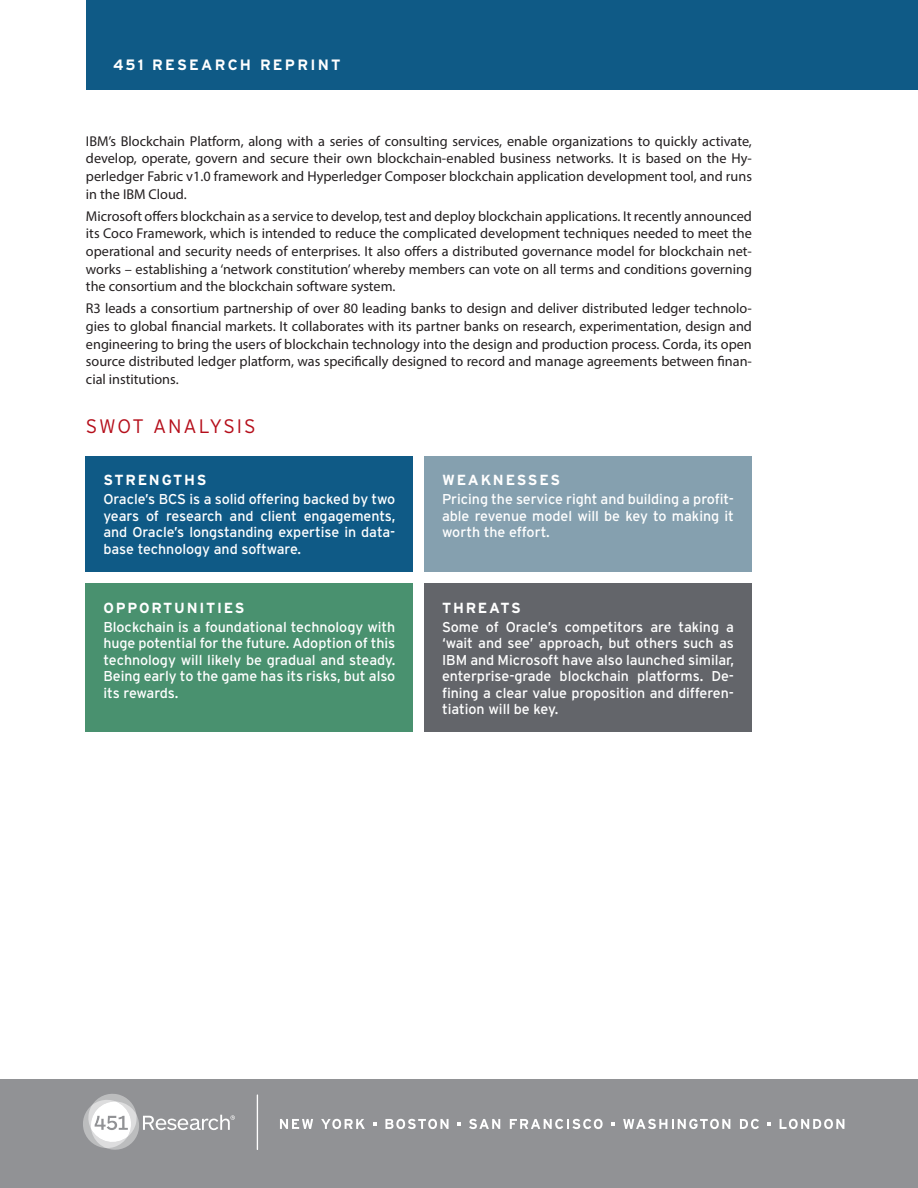
<style>
.page{position:relative;width:918px;height:1188px;background:#fff}
.page>*{position:absolute;margin:0;border:0;box-sizing:border-box;transform-origin:0 0}
.SWOT_Hed{font:300 19.5px "Interstate";letter-spacing:.095em;color:#b50e1a}
.Header{font:700 15px "Interstate";letter-spacing:.15em;color:#fff}
.SWOT_Head{font:700 14.7px "Interstate";letter-spacing:.12em;color:#fff}
.Myriad_Body{font:14.25px/17.7px "Myriad Pro";color:#231f20;text-align:justify}
.SWOT_Body{font:14.25px/16.5px "Interstate";letter-spacing:-.005em;color:#fff;text-align:justify}
</style>
<div class="page">
<div style="left:0;top:1080px;width:918px;height:108px;background:#919295"></div>
<hr style="left:257px;top:1094px;width:1px;height:56px;background:#fff">
<svg style="left:83px;top:1094px;width:152px;height:56px"></svg>
<svg style="left:280px;top:1119px;width:33px;height:10px"></svg>
<svg style="left:321px;top:1119px;width:44px;height:10px"></svg>
<svg style="left:385px;top:1119px;width:64px;height:10px"></svg>
<svg style="left:469px;top:1119px;width:31px;height:10px"></svg>
<svg style="left:510px;top:1119px;width:93px;height:10px"></svg>
<svg style="left:623px;top:1119px;width:107px;height:10px"></svg>
<svg style="left:740px;top:1119px;width:19px;height:10px"></svg>
<svg style="left:780px;top:1119px;width:64px;height:10px"></svg>
<svg style="left:373px;top:1122px;width:4px;height:4px"></svg>
<svg style="left:457px;top:1122px;width:4px;height:4px"></svg>
<svg style="left:611px;top:1122px;width:4px;height:4px"></svg>
<svg style="left:768px;top:1122px;width:3px;height:4px"></svg>
<div style="left:86px;top:0;width:832px;height:90px;background:#0f5a86"></div>
<div style="left:86px;top:456px;width:327px;height:116px;background:#0f5a86"></div>
<div style="left:424px;top:456px;width:328px;height:116px;background:#85a0af"></div>
<div style="left:86px;top:583px;width:327px;height:149px;background:#49916f"></div>
<div style="left:424px;top:583px;width:328px;height:149px;background:#63656a"></div>
<p class="Header" style="left:113px;top:55px;width:229px">451 RESEARCH REPRINT</p>
<p class="Myriad_Body" style="left:86px;top:132px;width:668px">IBM’s Blockchain Platform, along with a series of consulting services, enable organizations to quickly activate, develop, operate, govern and secure their own blockchain-enabled business networks. It is based on the Hy&shy;perledger Fabric v1.0 framework and Hyperledger Composer blockchain application development tool, and runs in the IBM Cloud.</p>
<p class="Myriad_Body" style="left:86px;top:207px;width:668px">Microsoft offers blockchain as a service to develop, test and deploy blockchain applications. It recently announced its Coco Framework, which is intended to reduce the complicated development techniques needed to meet the operational and security needs of enterprises. It also offers a distributed governance model for blockchain net&shy;works – establishing a ‘network constitution’ whereby members can vote on all terms and conditions governing the consortium and the blockchain software system.</p>
<p class="Myriad_Body" style="left:86px;top:299px;width:668px">R3 leads a consortium partnership of over 80 leading banks to design and deliver distributed ledger technolo&shy;gies to global financial markets. It collaborates with its partner banks on research, experimentation, design and engineering to bring the users of blockchain technology into the design and production process. Corda, its open source distributed ledger platform, was specifically designed to record and manage agreements between finan&shy;cial institutions.</p>
<p class="SWOT_Hed" style="left:86px;top:415px;width:171px">SWOT ANALYSIS</p>
<p class="SWOT_Head" style="left:104px;top:471px;width:105px">STRENGTHS</p>
<p class="SWOT_Body" style="left:104px;top:491px;width:293px">Oracle’s BCS is a solid offering backed by two years of research and client engagements, and Oracle’s longstanding expertise in data&shy;base technology and software.</p>
<p class="SWOT_Head" style="left:104px;top:599px;width:143px">OPPORTUNITIES</p>
<p class="SWOT_Body" style="left:104px;top:618px;width:293px">Blockchain is a foundational technology with huge potential for the future. Adoption of this technology will likely be gradual and steady.<br>Being early to the game has its risks, but also its rewards.</p>
<p class="SWOT_Head" style="left:442px;top:471px;width:119px">WEAKNESSES</p>
<p class="SWOT_Body" style="left:442px;top:491px;width:293px">Pricing the service right and building a profit&shy;able revenue model will be key to making it worth the effort.</p>
<p class="SWOT_Head" style="left:442px;top:599px;width:80px">THREATS</p>
<p class="SWOT_Body" style="left:442px;top:618px;width:293px">Some of Oracle’s competitors are taking a ‘wait and see’ approach, but others such as IBM and Microsoft have also launched similar, enterprise-grade blockchain platforms. De&shy;fining a clear value proposition and differen&shy;tiation will be key.</p>
</div>
